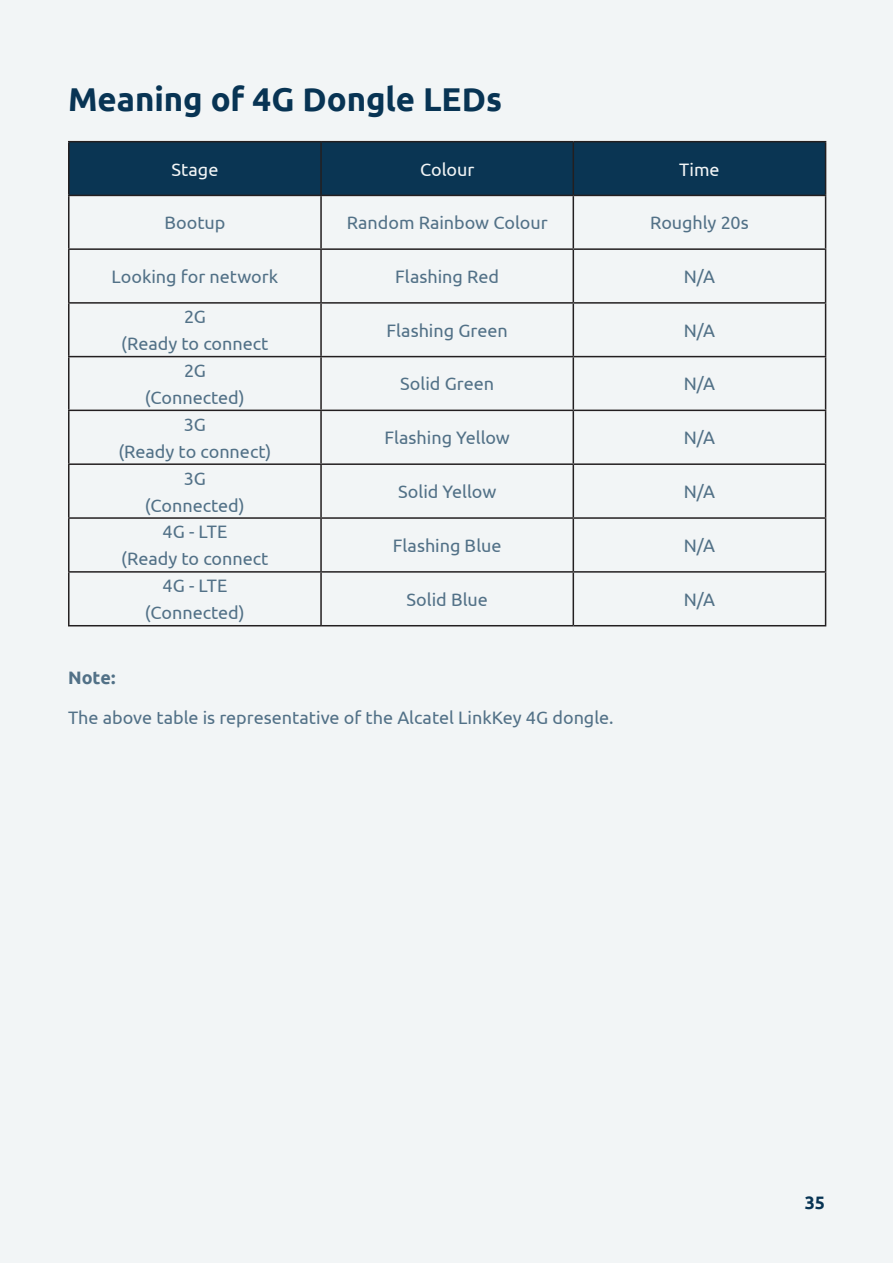
<style>
.page{position:relative;width:893px;height:1263px;background:#f2f5f6}
.page>*{position:absolute;margin:0;border:0;box-sizing:border-box;transform-origin:0 0}
.Heading_3{font:700 33px "Ubuntu";color:#083454}
.Intro{font:18px/27px "Ubuntu";color:#527187;text-align:center}
.Intro-2{font:18px "Ubuntu";color:#f2f5f6}
.Intro-3{font:700 18px "Ubuntu";color:#527187}
.t1{font:700 18px "Ubuntu";color:#083454}
</style>
<div class="page">
<div style="left:70px;top:142px;width:755px;height:53px;background:#0a3553"></div>
<hr style="left:68px;top:195px;width:253px;height:1px;background:#231f20">
<hr style="left:321px;top:195px;width:252px;height:1px;background:#231f20">
<hr style="left:573px;top:195px;width:253px;height:1px;background:#231f20">
<hr style="left:68px;top:248px;width:253px;height:2px;background:#231f20">
<hr style="left:321px;top:248px;width:252px;height:2px;background:#231f20">
<hr style="left:573px;top:248px;width:253px;height:2px;background:#231f20">
<hr style="left:68px;top:302px;width:253px;height:2px;background:#231f20">
<hr style="left:321px;top:302px;width:252px;height:2px;background:#231f20">
<hr style="left:573px;top:302px;width:253px;height:2px;background:#231f20">
<hr style="left:68px;top:356px;width:253px;height:1px;background:#231f20">
<hr style="left:321px;top:356px;width:252px;height:1px;background:#231f20">
<hr style="left:573px;top:356px;width:253px;height:1px;background:#231f20">
<hr style="left:68px;top:410px;width:253px;height:1px;background:#231f20">
<hr style="left:321px;top:410px;width:252px;height:1px;background:#231f20">
<hr style="left:573px;top:410px;width:253px;height:1px;background:#231f20">
<hr style="left:68px;top:463px;width:253px;height:2px;background:#231f20">
<hr style="left:321px;top:463px;width:252px;height:2px;background:#231f20">
<hr style="left:573px;top:463px;width:253px;height:2px;background:#231f20">
<hr style="left:68px;top:517px;width:253px;height:2px;background:#231f20">
<hr style="left:321px;top:517px;width:252px;height:2px;background:#231f20">
<hr style="left:573px;top:517px;width:253px;height:2px;background:#231f20">
<hr style="left:68px;top:571px;width:253px;height:2px;background:#231f20">
<hr style="left:321px;top:571px;width:252px;height:2px;background:#231f20">
<hr style="left:573px;top:571px;width:253px;height:2px;background:#231f20">
<hr style="left:68px;top:625px;width:253px;height:1px;background:#231f20">
<hr style="left:321px;top:625px;width:252px;height:1px;background:#231f20">
<hr style="left:573px;top:625px;width:253px;height:1px;background:#231f20">
<hr style="left:68px;top:141px;width:253px;height:1px;background:#231f20">
<hr style="left:68px;top:142px;width:2px;height:53px;background:#231f20">
<hr style="left:321px;top:141px;width:252px;height:1px;background:#231f20">
<hr style="left:320px;top:142px;width:2px;height:53px;background:#231f20">
<hr style="left:573px;top:141px;width:253px;height:1px;background:#231f20">
<hr style="left:573px;top:142px;width:1px;height:53px;background:#231f20">
<hr style="left:825px;top:142px;width:1px;height:53px;background:#231f20">
<hr style="left:68px;top:196px;width:2px;height:52px;background:#231f20">
<hr style="left:320px;top:196px;width:2px;height:52px;background:#231f20">
<hr style="left:573px;top:196px;width:1px;height:52px;background:#231f20">
<hr style="left:825px;top:196px;width:1px;height:52px;background:#231f20">
<hr style="left:68px;top:250px;width:2px;height:52px;background:#231f20">
<hr style="left:320px;top:250px;width:2px;height:52px;background:#231f20">
<hr style="left:573px;top:250px;width:1px;height:52px;background:#231f20">
<hr style="left:825px;top:250px;width:1px;height:52px;background:#231f20">
<hr style="left:68px;top:304px;width:2px;height:52px;background:#231f20">
<hr style="left:320px;top:304px;width:2px;height:52px;background:#231f20">
<hr style="left:573px;top:304px;width:1px;height:52px;background:#231f20">
<hr style="left:825px;top:304px;width:1px;height:52px;background:#231f20">
<hr style="left:68px;top:357px;width:2px;height:53px;background:#231f20">
<hr style="left:320px;top:357px;width:2px;height:53px;background:#231f20">
<hr style="left:573px;top:357px;width:1px;height:53px;background:#231f20">
<hr style="left:825px;top:357px;width:1px;height:53px;background:#231f20">
<hr style="left:68px;top:411px;width:2px;height:52px;background:#231f20">
<hr style="left:320px;top:411px;width:2px;height:52px;background:#231f20">
<hr style="left:573px;top:411px;width:1px;height:52px;background:#231f20">
<hr style="left:825px;top:411px;width:1px;height:52px;background:#231f20">
<hr style="left:68px;top:465px;width:2px;height:52px;background:#231f20">
<hr style="left:320px;top:465px;width:2px;height:52px;background:#231f20">
<hr style="left:573px;top:465px;width:1px;height:52px;background:#231f20">
<hr style="left:825px;top:465px;width:1px;height:52px;background:#231f20">
<hr style="left:68px;top:519px;width:2px;height:52px;background:#231f20">
<hr style="left:320px;top:519px;width:2px;height:52px;background:#231f20">
<hr style="left:573px;top:519px;width:1px;height:52px;background:#231f20">
<hr style="left:825px;top:519px;width:1px;height:52px;background:#231f20">
<hr style="left:68px;top:573px;width:2px;height:52px;background:#231f20">
<hr style="left:320px;top:573px;width:2px;height:52px;background:#231f20">
<hr style="left:573px;top:573px;width:1px;height:52px;background:#231f20">
<hr style="left:825px;top:573px;width:1px;height:52px;background:#231f20">
<p class="Heading_3" style="left:68px;top:79px;width:436px">Meaning of 4G Dongle LEDs</p>
<p class="Intro-2" style="left:171px;top:158px;width:48px">Stage</p>
<p class="Intro-2" style="left:420px;top:158px;width:56px">Colour</p>
<p class="Intro-2" style="left:679px;top:158px;width:42px">Time</p>
<p class="Intro" style="left:164px;top:209px;width:62px">Bootup</p>
<p class="Intro" style="left:347px;top:209px;width:202px">Random Rainbow Colour</p>
<p class="Intro" style="left:650px;top:209px;width:100px">Roughly 20s</p>
<p class="Intro" style="left:111px;top:263px;width:168px">Looking for network</p>
<p class="Intro" style="left:395px;top:263px;width:105px">Flashing Red</p>
<p class="Intro" style="left:684px;top:263px;width:33px">N/A</p>
<p class="Intro" style="left:121px;top:303px;width:149px">2G<br>(Ready to connect</p>
<p class="Intro" style="left:387px;top:316px;width:123px">Flashing Green</p>
<p class="Intro" style="left:684px;top:316px;width:33px">N/A</p>
<p class="Intro" style="left:145px;top:356px;width:101px">2G (Connected)</p>
<p class="Intro" style="left:118px;top:410px;width:155px">3G<br>(Ready to connect)</p>
<p class="Intro" style="left:145px;top:464px;width:101px">3G (Connected)</p>
<p class="Intro" style="left:121px;top:518px;width:149px">4G - LTE<br>(Ready to connect</p>
<p class="Intro" style="left:145px;top:572px;width:101px">4G - LTE (Connected)</p>
<p class="Intro" style="left:400px;top:370px;width:96px">Solid Green</p>
<p class="Intro" style="left:684px;top:370px;width:33px">N/A</p>
<p class="Intro" style="left:384px;top:424px;width:127px">Flashing Yellow</p>
<p class="Intro" style="left:684px;top:424px;width:33px">N/A</p>
<p class="Intro" style="left:398px;top:478px;width:100px">Solid Yellow</p>
<p class="Intro" style="left:684px;top:478px;width:33px">N/A</p>
<p class="Intro" style="left:393px;top:531px;width:110px">Flashing Blue</p>
<p class="Intro" style="left:684px;top:531px;width:33px">N/A</p>
<p class="Intro" style="left:406px;top:585px;width:83px">Solid Blue</p>
<p class="Intro" style="left:684px;top:585px;width:33px">N/A</p>
<p class="Intro-3" style="left:68px;top:667px;width:49px">Note:</p>
<p class="Intro" style="left:68px;top:704px;width:547px">The above table is representative of the Alcatel LinkKey 4G dongle.</p>
<p class="t1" style="left:805px;top:1191px;width:22px">35</p>
</div>
